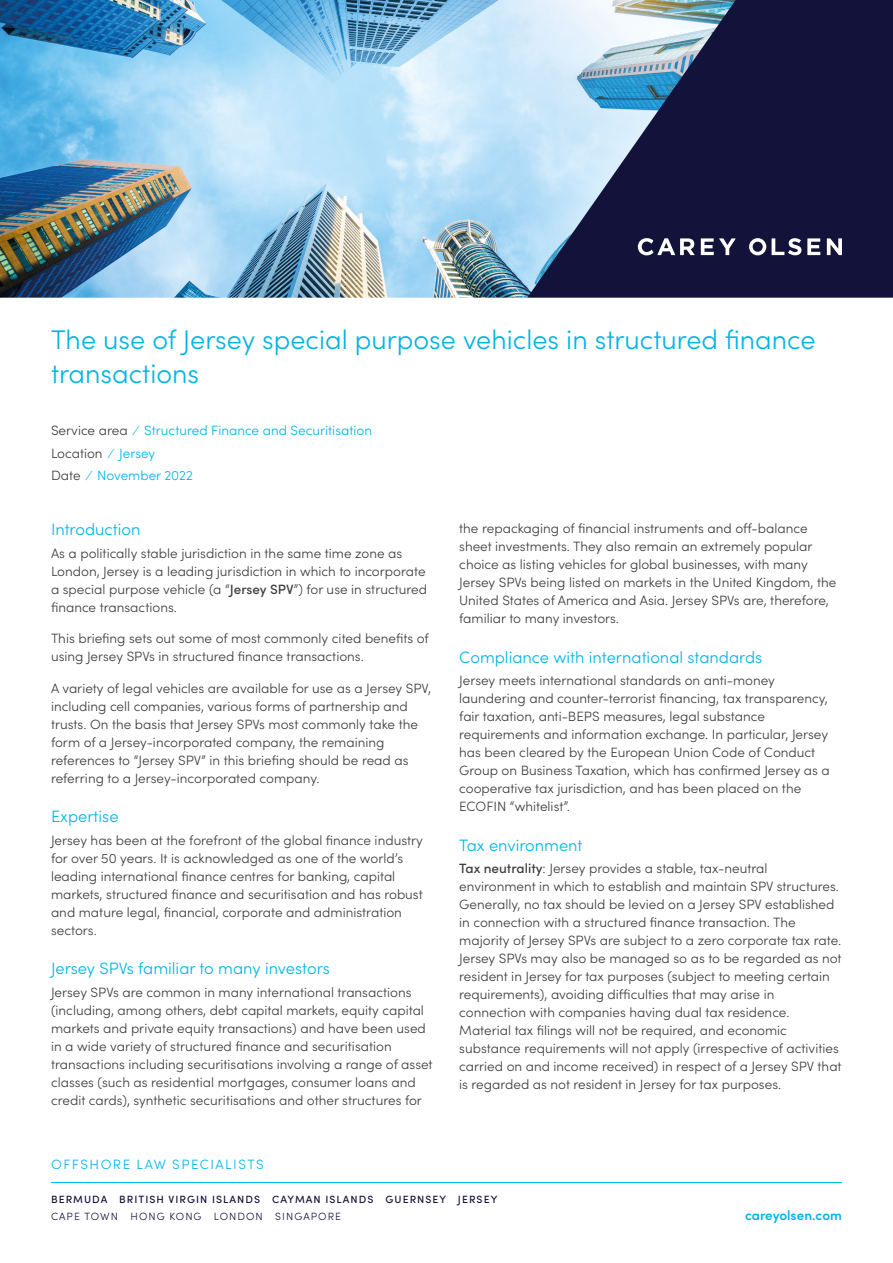
<style>
.page{position:relative;width:893px;height:1263px;background:#fff}
.page>*{position:absolute;margin:0;border:0;box-sizing:border-box;transform-origin:0 0}
.t1{font:300 27px/34.2px "Sofia Pro";color:#00b4e5}
.t2{font:300 16.5px "Sofia Pro";color:#00b4e5}
.t3{font:300 13.5px/18px "Sofia Pro";color:#3c3c3b}
.t4{font:300 13.5px/22.5px "Sofia Pro";color:#00b4e5}
.t5{font:300 13.5px "Sofia Pro";letter-spacing:.11em;color:#00b4e5}
.t6{font:600 13.5px "Sofia Pro";color:#00b4e5}
.t7{font:500 10.5px "Sofia Pro";letter-spacing:.1em;color:#13123a}
.t8{font:300 10.5px "Sofia Pro";letter-spacing:.1em;color:#13123a}
.s1{color:#3c3c3b}
.s2{font-weight:500}
</style>
<div class="page">
<hr style="left:51px;top:1182px;width:791px;height:1px;background:#00b4e5">
<img style="left:0;top:0;width:527px;height:298px">
<svg style="left:527px;top:0;width:366px;height:298px;background:#444c6e"></svg>
<svg style="left:701px;top:238px;width:35px;height:17px"></svg>
<svg style="left:772px;top:238px;width:29px;height:17px"></svg>
<svg style="left:807px;top:238px;width:13px;height:17px"></svg>
<svg style="left:827px;top:238px;width:15px;height:17px"></svg>
<svg style="left:749px;top:238px;width:17px;height:17px"></svg>
<svg style="left:638px;top:238px;width:57px;height:17px"></svg>
<h1 class="t1" style="left:51px;top:320px;width:766px">The use of Jersey special purpose vehicles in structured finance transactions</h1>
<p class="t4" style="left:51px;top:418px;width:323px"><span class="s1">Service area</span> ⁄ Structured Finance and Securitisation<br><span class="s1">Location</span> ⁄ Jersey<br><span class="s1">Date</span> ⁄ November 2022</p>
<p class="t2" style="left:51px;top:517px;width:91px">Introduction</p>
<p class="t3" style="left:51px;top:543px;width:378px">As a politically stable jurisdiction in the same time zone as London, Jersey is a leading jurisdiction in which to incorporate a special purpose vehicle (a “<span class="s2">Jersey SPV</span>”) for use in structured finance transactions.</p>
<p class="t3" style="left:51px;top:629px;width:379px">This briefing sets out some of most commonly cited benefits of using Jersey SPVs in structured finance transactions.</p>
<p class="t3" style="left:51px;top:678px;width:381px">A variety of legal vehicles are available for use as a Jersey SPV, including cell companies, various forms of partnership and trusts. On the basis that Jersey SPVs most commonly take the form of a Jersey-incorporated company, the remaining references to “Jersey SPV” in this briefing should be read as referring to a Jersey-incorporated company.</p>
<p class="t2" style="left:51px;top:804px;width:69px">Expertise</p>
<p class="t3" style="left:51px;top:830px;width:373px">Jersey has been at the forefront of the global finance industry for over 50 years. It is acknowledged as one of the world’s leading international finance centres for banking, capital markets, structured finance and securitisation and has robust and mature legal, financial, corporate and administration sectors.</p>
<p class="t2" style="left:51px;top:957px;width:280px">Jersey SPVs familiar to many investors</p>
<p class="t3" style="left:51px;top:982px;width:383px">Jersey SPVs are common in many international transactions (including, among others, debt capital markets, equity capital markets and private equity transactions) and have been used in a wide variety of structured finance and securitisation transactions including securitisations involving a range of asset classes (such as residential mortgages, consumer loans and credit cards), synthetic securitisations and other structures for</p>
<p class="t3" style="left:459px;top:518px;width:379px">the repackaging of financial instruments and off-balance sheet investments. They also remain an extremely popular choice as listing vehicles for global businesses, with many Jersey SPVs being listed on markets in the United Kingdom, the United States of America and Asia. Jersey SPVs are, therefore, familiar to many investors.</p>
<p class="t2" style="left:459px;top:645px;width:304px">Compliance with international standards</p>
<p class="t3" style="left:459px;top:670px;width:372px">Jersey meets international standards on anti-money laundering and counter-terrorist financing, tax transparency, fair taxation, anti-BEPS measures, legal substance requirements and information exchange. In particular, Jersey has been cleared by the European Union Code of Conduct Group on Business Taxation, which has confirmed Jersey as a cooperative tax jurisdiction, and has been placed on the ECOFIN “whitelist”.</p>
<p class="t2" style="left:459px;top:833px;width:125px">Tax environment</p>
<p class="t3" style="left:459px;top:859px;width:384px"><span class="s2">Tax neutrality</span>: Jersey provides a stable, tax-neutral environment in which to establish and maintain SPV structures.<br>Generally, no tax should be levied on a Jersey SPV established in connection with a structured finance transaction. The majority of Jersey SPVs are subject to a zero corporate tax rate.<br>Jersey SPVs may also be managed so as to be regarded as not resident in Jersey for tax purposes (subject to meeting certain requirements), avoiding difficulties that may arise in connection with companies having dual tax residence.<br>Material tax filings will not be required, and economic substance requirements will not apply (irrespective of activities carried on and income received) in respect of a Jersey SPV that is regarded as not resident in Jersey for tax purposes.</p>
<p class="t5" style="left:51px;top:1155px;width:214px">OFFSHORE LAW SPECIALISTS</p>
<p class="t7" style="left:51px;top:1191px;width:448px">BERMUDA BRITISH VIRGIN ISLANDS CAYMAN ISLANDS GUERNSEY JERSEY</p>
<p class="t8" style="left:51px;top:1209px;width:292px">CAPE TOWN HONG KONG LONDON SINGAPORE</p>
<p class="t6" style="left:745px;top:1205px;width:98px">careyolsen.com</p>
</div>
